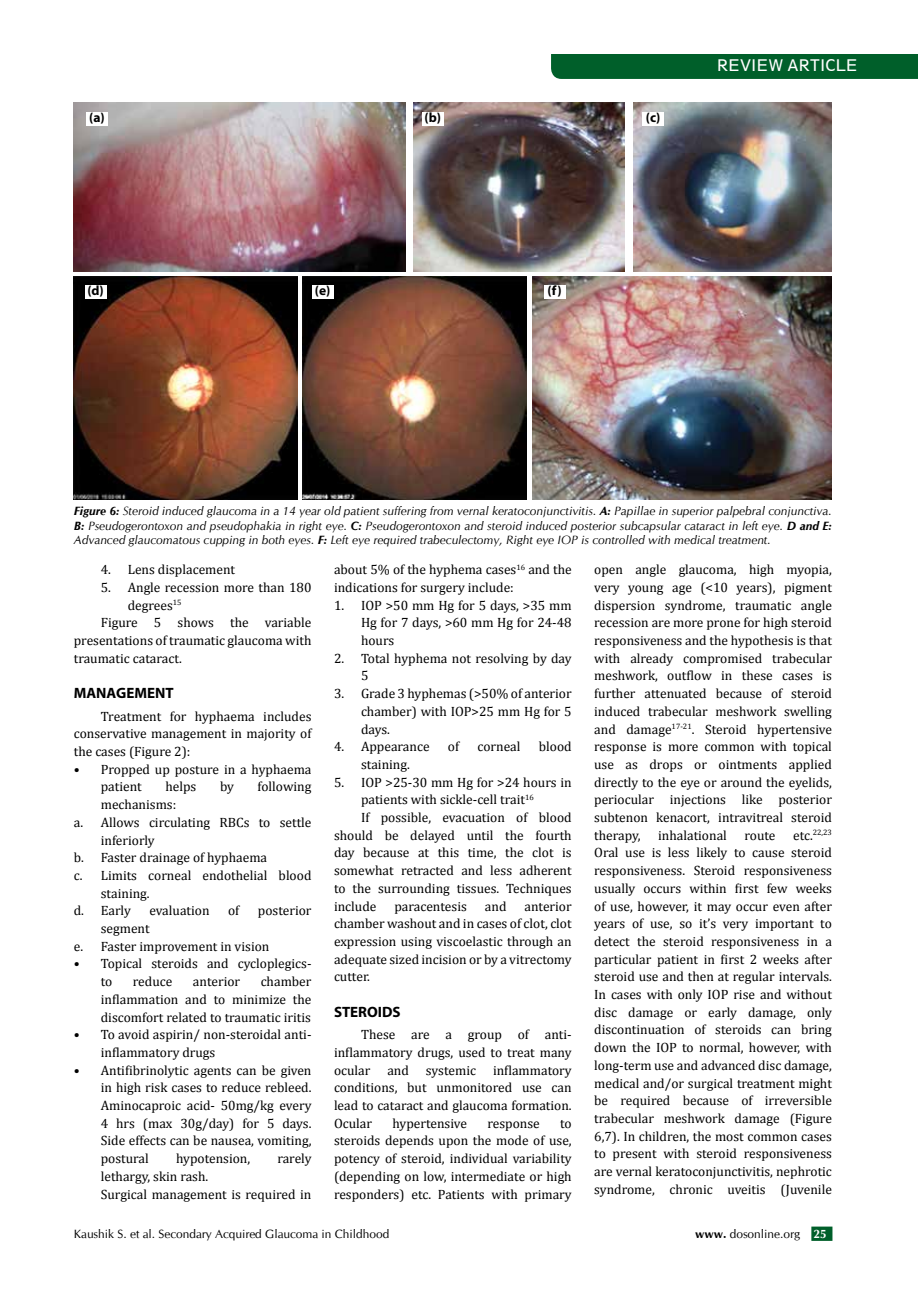
<style>
.page{position:relative;width:918px;height:1296px;background:#fff}
.page>*{position:absolute;margin:0;border:0;box-sizing:border-box;transform-origin:0 0}
.t1{font:700 15px "Myriad";color:#000}
.t2{font:condensed 15px "Geometric 212 BT";color:#fff}
.t3{font:13.5px/17.7px "Cambria";color:#000;text-align:justify}
.t4{font:700 13.5px "Myriad";color:#000}
.t5{font:italic 12px/14.4px "CG Omega";color:#000;text-align:justify}
.t6{font:12px "CG Omega";color:#000}
.t7{font:7.8px "Cambria";color:#000}
.s1{font-weight:700}
.s2{font-size:13.5px}
.s3{font-weight:700;color:#fff}
</style>
<div class="page">
<div style="left:811px;top:1227px;width:21px;height:14px;background:#005f2a;border:2px solid #005f2a"></div>
<div style="left:551px;top:54px;width:367px;height:25px;background:#005f2a"></div>
<img style="left:74px;top:103px;width:331px;height:168px">
<img style="left:414px;top:103px;width:210px;height:168px">
<img style="left:633px;top:103px;width:199px;height:168px">
<img style="left:74px;top:276px;width:223px;height:224px">
<img style="left:303px;top:276px;width:223px;height:224px">
<img style="left:532px;top:276px;width:300px;height:224px">
<div style="left:86px;top:112px;width:22px;height:14px;background:#fff"></div>
<div style="left:422px;top:112px;width:21px;height:14px;background:#fff"></div>
<div style="left:643px;top:112px;width:21px;height:14px;background:#fff"></div>
<div style="left:85px;top:285px;width:21px;height:13px;background:#fff"></div>
<div style="left:312px;top:285px;width:21px;height:13px;background:#fff"></div>
<div style="left:544px;top:285px;width:21px;height:13px;background:#fff"></div>
<p class="t4" style="left:89px;top:111px;width:17px">(A)</p>
<p class="t4" style="left:425px;top:111px;width:18px">(B)</p>
<p class="t4" style="left:646px;top:111px;width:16px">(C)</p>
<p class="t2" style="left:717px;top:56px;width:142px">REVIEW ARTICLE</p>
<p class="t4" style="left:87px;top:283px;width:18px">(D)</p>
<p class="t4" style="left:315px;top:283px;width:17px">(E)</p>
<p class="t4" style="left:548px;top:283px;width:16px">(F)</p>
<p class="t5" style="left:74px;top:504px;width:760px"><span class="s1">Figure 6:</span> Steroid induced glaucoma in a 14 year old patient suffering from vernal keratoconjunctivitis. <span class="s1">A:</span> Papillae in superior palpebral conjunctiva.<br><span class="s1">B:</span> Pseudogerontoxon and pseudophakia in right eye. <span class="s1">C:</span> Pseudogerontoxon and steroid induced posterior subcapsular cataract in left eye. <span class="s1">D and E:<br></span>Advanced glaucomatous cupping in both eyes. <span class="s1">F:</span> Left eye required trabeculectomy, Right eye IOP is controlled with medical treatment.</p>
<p class="t3" style="left:101px;top:561px;width:136px">4. Lens displacement</p>
<p class="t3" style="left:101px;top:578px;width:212px">5. Angle recession more than 180</p>
<p class="t3" style="left:128px;top:596px;width:55px">degrees<sup>15</sup></p>
<p class="t3" style="left:101px;top:614px;width:212px">Figure 5 shows the variable</p>
<p class="t3" style="left:74px;top:632px;width:239px">presentations of traumatic glaucoma with</p>
<p class="t3" style="left:74px;top:649px;width:110px">traumatic cataract.</p>
<p class="t1" style="left:74px;top:686px;width:101px">MANAGEMENT</p>
<p class="t3" style="left:74px;top:707px;width:239px;text-indent:27px">Treatment for hyphaema includes conservative management in majority of the cases (Figure 2):</p>
<p class="t3" style="left:101px;top:760px;width:212px;text-indent:-27px">• Propped up posture in a hyphaema patient</p>
<p class="t3" style="left:165px;top:778px;width:33px">helps</p>
<p class="t3" style="left:220px;top:778px;width:15px">by</p>
<p class="t3" style="left:258px;top:778px;width:55px">following</p>
<p class="t3" style="left:101px;top:796px;width:77px">mechanisms:</p>
<p class="t3" style="left:74px;top:813px;width:239px">a. Allows circulating RBCs to settle</p>
<p class="t3" style="left:101px;top:831px;width:56px">inferiorly</p>
<p class="t3" style="left:74px;top:849px;width:195px">b. Faster drainage of hyphaema</p>
<p class="t3" style="left:74px;top:866px;width:239px">c. Limits corneal endothelial blood</p>
<p class="t3" style="left:101px;top:884px;width:50px">staining.</p>
<p class="t3" style="left:74px;top:902px;width:59px">d. Early</p>
<p class="t3" style="left:149px;top:902px;width:62px">evaluation</p>
<p class="t3" style="left:228px;top:902px;width:13px">of</p>
<p class="t3" style="left:258px;top:902px;width:55px">posterior</p>
<p class="t3" style="left:74px;top:920px;width:197px;text-indent:27px">segment<br>e. Faster improvement in vision</p>
<p class="t3" style="left:101px;top:955px;width:212px;text-indent:-27px">• Topical steroids and cycloplegics&shy;to</p>
<p class="t3" style="left:101px;top:973px;width:212px;text-indent:160px">chamber inflammation and to minimize the discomfort related to traumatic iritis</p>
<p class="t3" style="left:101px;top:1026px;width:212px;text-indent:-27px">• To avoid aspirin/ non-steroidal anti&shy;inflammatory drugs</p>
<p class="t3" style="left:101px;top:1061px;width:212px;text-indent:-27px">• Antifibrinolytic agents can be given in high risk cases to reduce rebleed.<br>Aminocaproic acid- 50mg/kg every 4 hrs (max 30g/day) for 5 days.<br>Side effects can be nausea, vomiting, postural</p>
<p class="t3" style="left:133px;top:973px;width:41px">reduce</p>
<p class="t3" style="left:193px;top:973px;width:49px">anterior</p>
<p class="t3" style="left:176px;top:1150px;width:76px">hypotension,</p>
<p class="t3" style="left:277px;top:1150px;width:36px">rarely</p>
<p class="t3" style="left:101px;top:1167px;width:212px">lethargy, skin rash.<br>Surgical management is required in</p>
<p class="t3" style="left:334px;top:561px;width:239px">about 5% of the hyphema cases<sup>16</sup> and the indications for surgery include:</p>
<p class="t3" style="left:361px;top:596px;width:212px;text-indent:-27px">1. IOP &gt;50 mm Hg for 5 days, &gt;35 mm Hg for 7 days, &gt;60 mm Hg for 24-48 hours</p>
<p class="t3" style="left:361px;top:649px;width:212px;text-indent:-27px">2. Total hyphema not resolving by day<br>5</p>
<p class="t3" style="left:361px;top:685px;width:212px;text-indent:-27px">3. Grade 3 hyphemas (&gt;50% of anterior chamber) with IOP&gt;25 mm Hg for 5 days.</p>
<p class="t3" style="left:334px;top:738px;width:97px">4. Appearance</p>
<p class="t3" style="left:448px;top:738px;width:13px">of</p>
<p class="t3" style="left:477px;top:738px;width:45px">corneal</p>
<p class="t3" style="left:539px;top:738px;width:34px">blood</p>
<p class="t3" style="left:361px;top:755px;width:50px">staining.</p>
<p class="t3" style="left:334px;top:773px;width:239px">5. IOP &gt;25-30 mm Hg for &gt;24 hours in</p>
<p class="t3" style="left:361px;top:791px;width:174px">patients with sickle-cell trait<sup>16</sup></p>
<p class="t3" style="left:361px;top:809px;width:212px">If possible, evacuation of blood</p>
<p class="t3" style="left:334px;top:826px;width:239px">should be delayed until the fourth</p>
<p class="t3" style="left:334px;top:844px;width:239px">day because at this time, the clot is</p>
<p class="t3" style="left:334px;top:862px;width:239px">somewhat retracted and less adherent</p>
<p class="t3" style="left:334px;top:879px;width:239px">to the surrounding tissues. Techniques</p>
<p class="t3" style="left:334px;top:897px;width:44px">include</p>
<p class="t3" style="left:394px;top:897px;width:74px">paracentesis</p>
<p class="t3" style="left:485px;top:897px;width:23px">and</p>
<p class="t3" style="left:334px;top:897px;width:239px;text-indent:190px">anterior chamber washout and in cases of clot, clot expression using viscoelastic through an adequate sized incision or by a vitrectomy cutter.</p>
<p class="t1" style="left:334px;top:1004px;width:67px">STEROIDS</p>
<p class="t3" style="left:334px;top:1026px;width:239px;text-indent:27px">These are a group of anti&shy;inflammatory drugs, used to treat many ocular</p>
<p class="t3" style="left:334px;top:1061px;width:239px;text-indent:159px">inflammatory conditions, but unmonitored use can lead to cataract and glaucoma formation.<br>Ocular</p>
<p class="t3" style="left:387px;top:1061px;width:23px">and</p>
<p class="t3" style="left:426px;top:1061px;width:52px">systemic</p>
<p class="t3" style="left:392px;top:1114px;width:76px">hypertensive</p>
<p class="t3" style="left:487px;top:1114px;width:54px">response</p>
<p class="t3" style="left:334px;top:1114px;width:239px;text-indent:226px">to steroids depends upon the mode of use, potency of steroid, individual variability (depending on low, intermediate or high responders) etc. Patients with primary</p>
<p class="t3" style="left:594px;top:561px;width:239px">open angle glaucoma, high myopia, very young age (&lt;10 years), pigment dispersion syndrome, traumatic angle recession are more prone for high steroid responsiveness and the hypothesis is that with already compromised trabecular meshwork, outflow in these cases is further attenuated because of steroid induced trabecular meshwork swelling and damage<sup>17-21</sup>. Steroid hypertensive response is more common with topical use as drops or ointments applied directly to the eye or around the eyelids, periocular injections like posterior subtenon kenacort, intravitreal steroid therapy,</p>
<p class="t3" style="left:658px;top:826px;width:70px">inhalational</p>
<p class="t3" style="left:745px;top:826px;width:33px">route</p>
<p class="t7" style="left:793px;top:828px;width:40px"><span class="s2">etc.</span>22,23</p>
<p class="t3" style="left:594px;top:844px;width:239px">Oral use is less likely to cause steroid responsiveness. Steroid responsiveness usually occurs within first few weeks of use, however, it may occur even after years of use, so it’s very important to detect the steroid responsiveness in a particular patient in first 2 weeks after steroid use and then at regular intervals.<br>In cases with only IOP rise and without disc damage or early damage, only discontinuation of steroids can bring down the IOP to normal, however, with long-term use and advanced disc damage, medical and/or surgical treatment might be required because of irreversible trabecular meshwork damage (Figure 6,7). In children, the most common cases to present with steroid responsiveness are vernal keratoconjunctivitis, nephrotic syndrome, chronic uveitis (Juvenile</p>
<p class="t6" style="left:74px;top:1227px;width:317px">Kaushik S. et al. Secondary Acquired Glaucoma in Childhood</p>
<p class="t6" style="left:695px;top:1227px;width:133px"><span class="s1">www.</span> dosonline.org <span class="s3">25</span></p>
</div>
